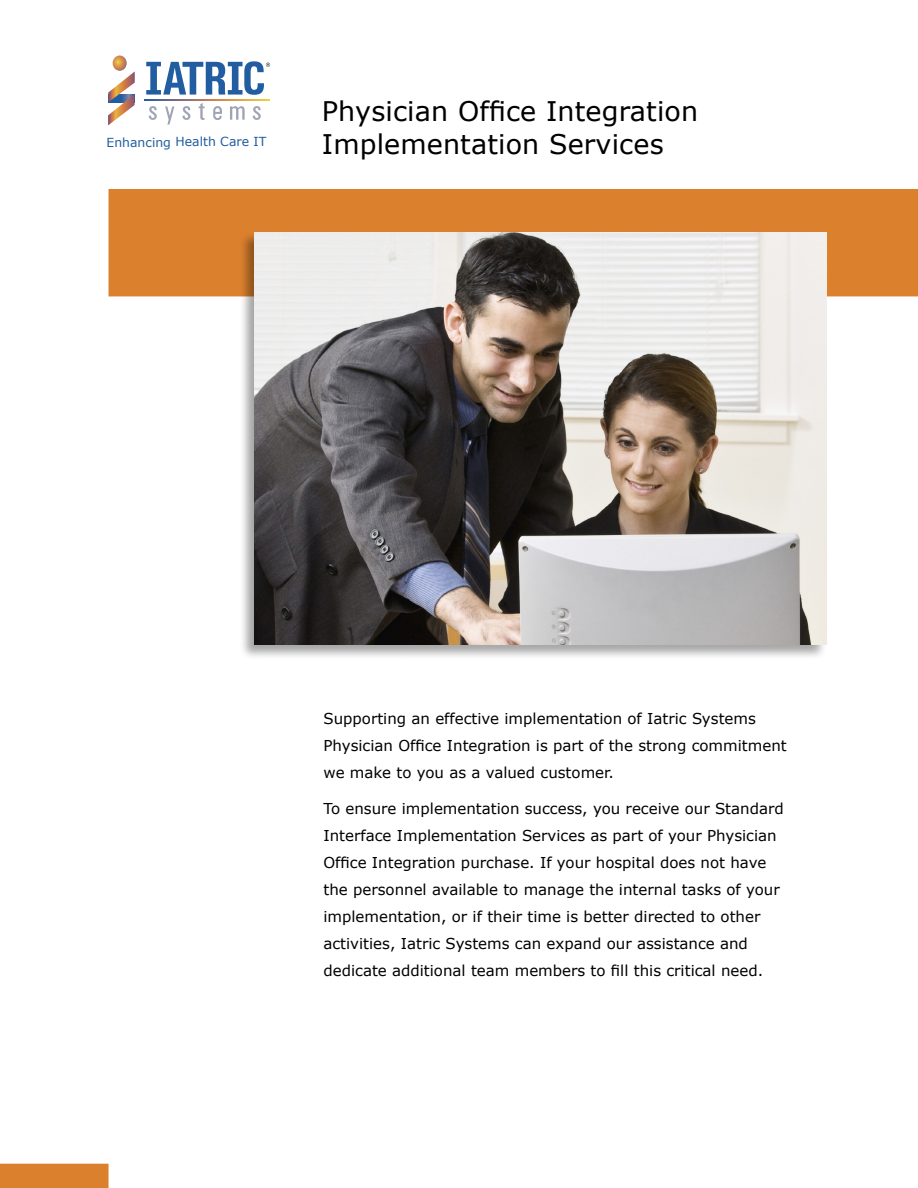
<style>
.page{position:relative;width:918px;height:1188px;background:#fff}
.page>*{position:absolute;margin:0;border:0;box-sizing:border-box;transform-origin:0 0}
.t1{font:27px/33px "Verdana";letter-spacing:.005em;color:#000}
.t2{font:15px/27px "Verdana";color:#000}
.t3{font:12.45px "Verdana";letter-spacing:-.005em;color:#215da0}
</style>
<div class="page">
<div style="left:109px;top:190px;width:809px;height:106px;background:#db812e"></div>
<div style="left:109px;top:189px;width:809px;height:107px;border:2px solid #db812e"></div>
<div style="left:1px;top:1164px;width:107px;height:23px;background:#db812e"></div>
<div style="left:0;top:1164px;width:109px;height:24px;border:2px solid #db812e"></div>
<div style="left:239px;top:231px;width:588px;height:429px;background:#000;opacity:.35"></div>
<img style="left:255px;top:232px;width:571px;height:412px">
<svg style="left:108px;top:56px;width:27px;height:69px"></svg>
<svg style="left:144px;top:99px;width:125px;height:1px"></svg>
<svg style="left:199px;top:103px;width:6px;height:17px"></svg>
<svg style="left:230px;top:106px;width:15px;height:14px"></svg>
<svg style="left:149px;top:106px;width:8px;height:14px"></svg>
<svg style="left:182px;top:106px;width:8px;height:14px"></svg>
<svg style="left:253px;top:106px;width:8px;height:14px"></svg>
<svg style="left:213px;top:106px;width:9px;height:14px"></svg>
<svg style="left:165px;top:106px;width:9px;height:19px"></svg>
<svg style="left:146px;top:61px;width:124px;height:34px"></svg>
<p class="t3" style="left:107px;top:133px;width:162px">Enhancing Health Care IT</p>
<p class="t1" style="left:322px;top:94px;width:378px">Physician Office Integration<br>Implementation Services</p>
<p class="t2" style="left:323px;top:705px;width:465px">Supporting an effective implementation of Iatric Systems<br>Physician Office Integration is part of the strong commitment</p>
<p class="t2" style="left:323px;top:759px;width:292px">we make to you as a valued customer.</p>
<p class="t2" style="left:323px;top:795px;width:462px">To ensure implementation success, you receive our Standard<br>Interface Implementation Services as part of your Physician</p>
<p class="t2" style="left:323px;top:849px;width:458px">Office Integration purchase. If your hospital does not have the personnel available to manage the internal tasks of your implementation, or if their time is better directed to other activities, Iatric Systems can expand our assistance and</p>
<p class="t2" style="left:323px;top:957px;width:441px">dedicate additional team members to fill this critical need.</p>
</div>
